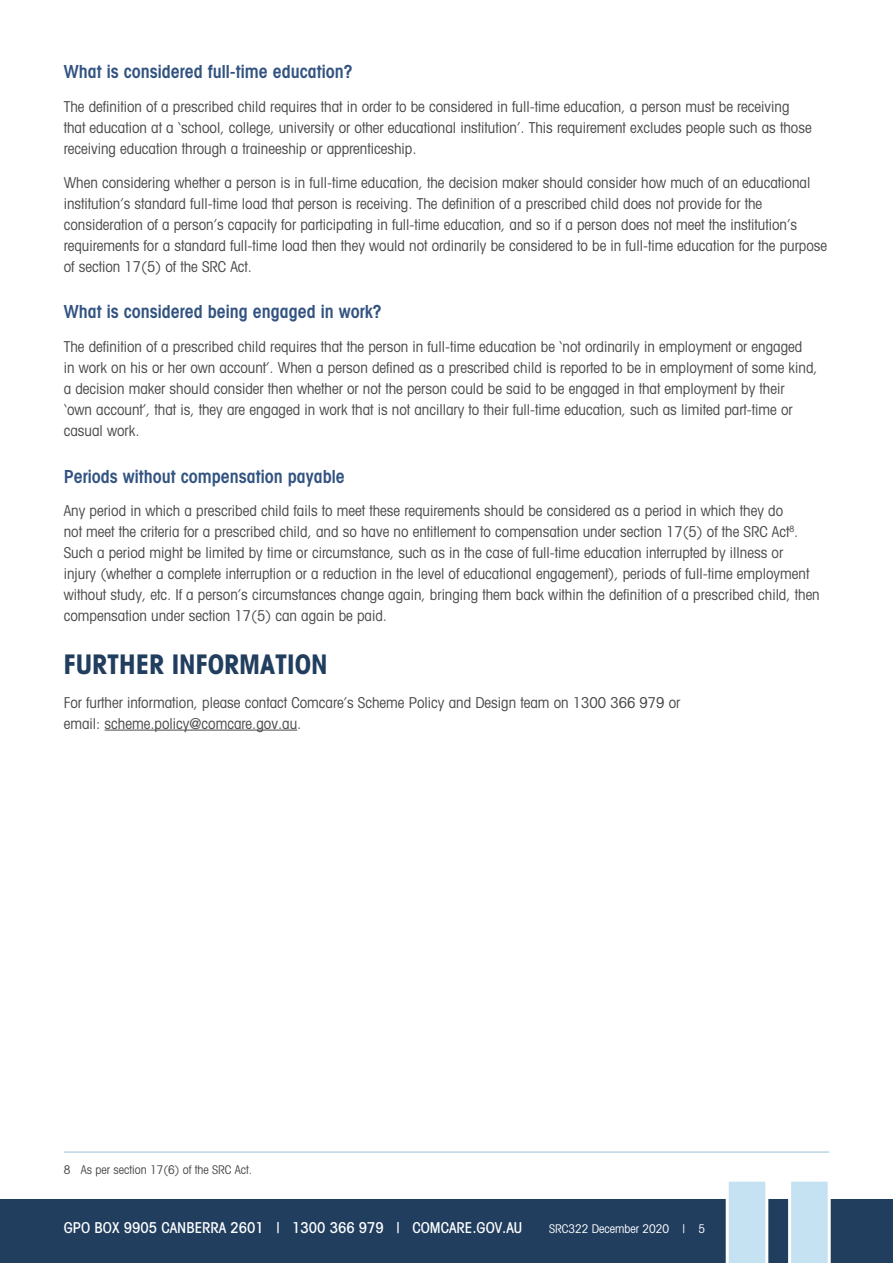
<style>
.page{position:relative;width:893px;height:1263px;background:#fff}
.page>*{position:absolute;margin:0;border:0;box-sizing:border-box;transform-origin:0 0}
.Heading_1{font:700 condensed 27px "Avant Garde";color:#213e5f}
.Heading_3{font:600 condensed 18px "Avant Garde";color:#325381}
.Text{font:condensed 15px/21px "Avant Garde";color:#494948}
.Address{font:500 condensed 15px "Avant Garde";color:#fff}
.Footnote{font:condensed 12px "Avant Garde";color:#494948}
.t1{font:condensed 12px "Avant Garde";color:#fff}
</style>
<div class="page">
<div style="left:0;top:1199px;width:893px;height:64px;background:#213e5f"></div>
<svg style="left:788px;top:1181px;width:43px;height:82px;background:#cbe5f2"></svg>
<svg style="left:726px;top:1181px;width:42px;height:82px;background:#cbe5f3"></svg>
<hr style="left:105px;top:730px;width:192px;height:1px;background:#494948">
<hr style="left:64px;top:1152px;width:765px;height:1px;background:#9ac0da">
<p class="Heading_3" style="left:64px;top:61px;width:290px">What is considered full-time education?</p>
<p class="Text" style="left:64px;top:96px;width:749px">The definition of a prescribed child requires that in order to be considered in full-time education, a person must be receiving that education at a ‘school, college, university or other educational institution’. This requirement excludes people such as those receiving education through a traineeship or apprenticeship.</p>
<p class="Text" style="left:64px;top:171px;width:765px">When considering whether a person is in full-time education, the decision maker should consider how much of an educational institution’s standard full-time load that person is receiving. The definition of a prescribed child does not provide for the consideration of a person’s capacity for participating in full-time education, and so if a person does not meet the institution’s requirements for a standard full-time load then they would not ordinarily be considered to be in full-time education for the purpose of section 17(5) of the SRC Act.</p>
<p class="Heading_3" style="left:64px;top:301px;width:319px">What is considered being engaged in work?</p>
<p class="Text" style="left:64px;top:336px;width:755px">The definition of a prescribed child requires that the person in full-time education be ‘not ordinarily in employment or engaged<br>in work on his or her own account’. When a person defined as a prescribed child is reported to be in employment of some kind, a decision maker should consider then whether or not the person could be said to be engaged in that employment by their<br>‘own account’, that is, they are engaged in work that is not ancillary to their full-time education, such as limited part-time or casual work.</p>
<p class="Heading_3" style="left:64px;top:465px;width:282px">Periods without compensation payable</p>
<p class="Text" style="left:64px;top:500px;width:757px">Any period in which a prescribed child fails to meet these requirements should be considered as a period in which they do<br>not meet the criteria for a prescribed child, and so have no entitlement to compensation under section 17(5) of the SRC Act<sup>8</sup>.<br>Such a period might be limited by time or circumstance, such as in the case of full-time education interrupted by illness or<br>injury (whether a complete interruption or a reduction in the level of educational engagement), periods of full-time employment without study, etc. If a person’s circumstances change again, bringing them back within the definition of a prescribed child, then compensation under section 17(5) can again be paid.</p>
<p class="Heading_1" style="left:64px;top:647px;width:266px">FURTHER INFORMATION</p>
<p class="Text" style="left:64px;top:691px;width:618px">For further information, please contact Comcare’s Scheme Policy and Design team on 1300 366 979 or email: scheme.policy@comcare.gov.au.</p>
<p class="Footnote" style="left:64px;top:1162px;width:190px">8 As per section 17(6) of the SRC Act.</p>
<p class="Address" style="left:64px;top:1218px;width:460px">GPO BOX 9905 CANBERRA 2601 | 1300 366 979 | COMCARE.GOV.AU</p>
<p class="t1" style="left:549px;top:1221px;width:158px">SRC322 December 2020 | 5</p>
</div>
